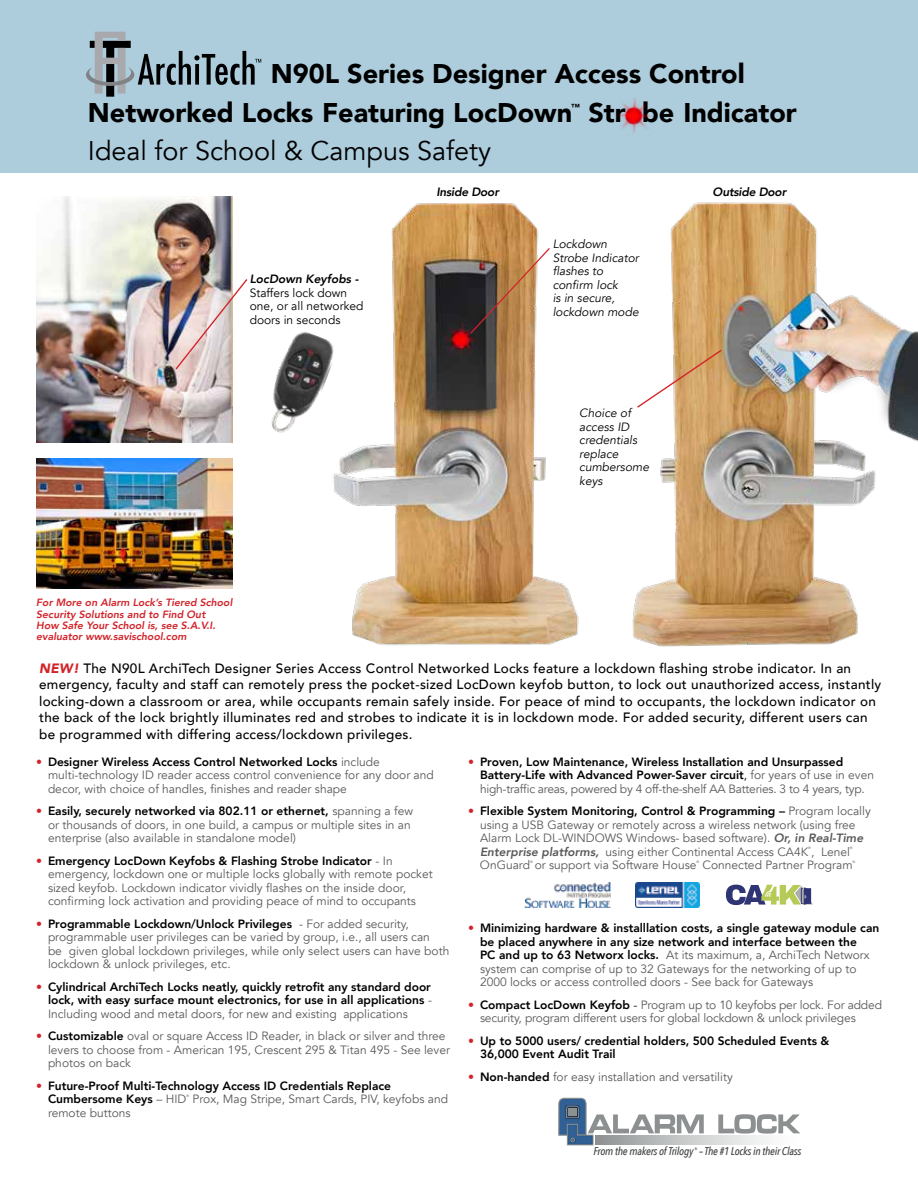
<style>
.page{position:relative;width:918px;height:1188px;background:#fff}
.page>*{position:absolute;margin:0;border:0;box-sizing:border-box;transform-origin:0 0}
.t1{font:900 27px/39px "Avenir";color:#000}
.t2{font:27px "Avenir";color:#000}
.t3{font:500 13.5px/16.5px "Avenir";letter-spacing:.02em;color:#000}
.t4{font:12px/13.5px "Avenir";color:#58595b}
.t5{font:800 12px/13.5px "Avenir";color:#000}
.t6{font:italic 12px/13.5px "Avenir";color:#000}
.t7{font:12px/13.5px "Avenir";color:#000}
.t8{font:italic 800 12px "Avenir";letter-spacing:-.02em;color:#000}
.t9{font:italic 800 12px "Avenir";color:#000}
.t10{font:italic 500 11.25px "Avenir Next Condensed";letter-spacing:-.02em;color:#3c3f40}
.t11{font:italic 800 10.5px/11.2px "Avenir";color:#d2232a}
.t12{font:900 8.7px "Avenir";color:#000}
.t13{font:3.45px "Avenir";color:#58595b}
.s1{font-weight:900;font-style:italic;color:#d2232a}
.s2{font-weight:800;color:#d2232a}
.s3{font-weight:800;color:#000}
.s4{color:#d2232a}
.s5{font-weight:400;color:#58595b}
.s6{font-weight:400}
.s7{font-weight:800;font-style:italic}
.s8{color:#000}
</style>
<div class="page">
<div style="left:0;top:0;width:918px;height:173px;background:#adccdc"></div>
<img style="left:333px;top:203px;width:246px;height:443px">
<img style="left:632px;top:202px;width:286px;height:445px">
<img style="left:36px;top:459px;width:196px;height:130px">
<img style="left:36px;top:197px;width:196px;height:246px">
<img style="left:271px;top:327px;width:69px;height:115px">
<img style="left:616px;top:98px;width:37px;height:35px">
<svg style="left:86px;top:32px;width:175px;height:65px"></svg>
<img style="left:469px;top:247px;width:82px;height:88px">
<svg style="left:636px;top:348px;width:87px;height:61px"></svg>
<img style="left:174px;top:278px;width:74px;height:93px">
<svg style="left:718px;top:1114px;width:82px;height:20px"></svg>
<svg style="left:558px;top:1097px;width:146px;height:49px"></svg>
<svg style="left:595px;top:1136px;width:173px;height:8px"></svg>
<img style="left:636px;top:883px;width:63px;height:24px">
<svg style="left:726px;top:885px;width:87px;height:20px"></svg>
<img style="left:525px;top:883px;width:85px;height:24px">
<h1 class="t1" style="left:88px;top:54px;width:658px;text-indent:183px">N90L Series Designer Access Control<br>Networked Locks Featuring LocDown</h1>
<p class="t12" style="left:571px;top:99px;width:10px">™</p>
<h1 class="t1" style="left:588px;top:93px;width:210px">Strobe Indicator</h1>
<h1 class="t2" style="left:88px;top:135px;width:405px">Ideal for School &amp; Campus Safety</h1>
<p class="t9" style="left:250px;top:272px;width:110px">LocDown Keyfobs -</p>
<p class="t7" style="left:250px;top:286px;width:115px">Staffers lock down one, or all networked doors in seconds</p>
<p class="t11" style="left:36px;top:597px;width:198px">For More on Alarm Lock’s Tiered School Security Solutions and to Find Out<br>How Safe Your School is, see S.A.V.I. evaluator www.savischool.com</p>
<p class="t8" style="left:436px;top:184px;width:64px">Inside Door</p>
<p class="t8" style="left:713px;top:184px;width:75px">Outside Door</p>
<p class="t6" style="left:553px;top:237px;width:88px">Lockdown<br>Strobe Indicator flashes to confirm lock<br>is in secure, lockdown mode</p>
<p class="t6" style="left:579px;top:407px;width:71px">Choice of access ID credentials replace cumbersome keys</p>
<p class="t3" style="left:39px;top:659px;width:844px"><span class="s1">NEW!</span> The N90L ArchiTech Designer Series Access Control Networked Locks feature a lockdown flashing strobe indicator. In an emergency, faculty and staff can remotely press the pocket-sized LocDown keyfob button, to lock out unauthorized access, instantly locking-down a classroom or area, while occupants remain safely inside. For peace of mind to occupants, the lockdown indicator on the back of the lock brightly illuminates red and strobes to indicate it is in lockdown mode. For added security, different users can be programmed with differing access/lockdown privileges.</p>
<p class="t4" style="left:48px;top:755px;width:387px;text-indent:-12px"><span class="s2">•</span> <span class="s3">Designer Wireless Access Control Networked Locks</span> include multi-technology ID reader access control convenience for any door and decor, with choice of handles, finishes and reader shape</p>
<p class="t4" style="left:48px;top:805px;width:367px;text-indent:-12px"><span class="s2">•</span> <span class="s3">Easily, securely networked via 802.11 or ethernet,</span> spanning a few or thousands of doors, in one build, a campus or multiple sites in an enterprise (also available in standalone model)</p>
<p class="t4" style="left:48px;top:854px;width:386px;text-indent:-12px"><span class="s2">•</span> <span class="s3">Emergency LocDown Keyfobs &amp; Flashing Strobe Indicator</span> - In emergency, lockdown one or multiple locks globally with remote pocket sized keyfob. Lockdown indicator vividly flashes on the inside door, confirming lock activation and providing peace of mind to occupants</p>
<p class="t4" style="left:48px;top:917px;width:403px;text-indent:-12px"><span class="s2">•</span> <span class="s3">Programmable Lockdown/Unlock Privileges</span> - For added security, programmable user privileges can be varied by group, i.e., all users can<br>be given global lockdown privileges, while only select users can have both lockdown &amp; unlock privileges, etc.</p>
<p class="t5" style="left:48px;top:980px;width:386px;text-align:justify;text-indent:-12px"><span class="s4">•</span> Cylindrical ArchiTech Locks neatly, quickly retrofit any standard door lock, with easy surface mount electronics, for use in all applications <span class="s5">- Including wood and metal doors, for new and existing applications</span></p>
<p class="t4" style="left:48px;top:1030px;width:404px;text-indent:-12px"><span class="s2">•</span> <span class="s3">Customizable</span> oval or square Access ID Reader, in black or silver and three levers to choose from - American 195, Crescent 295 &amp; Titan 495 - See lever photos on back</p>
<p class="t5" style="left:48px;top:1079px;width:345px;text-indent:-12px"><span class="s4">•</span> Future-Proof Multi-Technology Access ID Credentials Replace<br>Cumbersome Keys <span class="s5">– HID</span></p>
<p class="t5" style="left:480px;top:755px;width:396px;text-indent:-12px"><span class="s4">•</span> Proven, Low Maintenance, Wireless Installation and Unsurpassed<br>Battery-Life with Advanced Power-Saver circuit<span class="s6">,</span> <span class="s5">for years of use in even high-traffic areas, powered by 4 off-the-shelf AA Batteries. 3 to 4 years, typ.</span></p>
<p class="t4" style="left:480px;top:805px;width:392px;text-indent:-12px"><span class="s2">•</span> <span class="s3">Flexible System Monitoring, Control &amp; Programming –</span> Program locally using a USB Gateway or remotely across a wireless network (using free Alarm Lock DL-WINDOWS Windows- based software). <span class="s7">Or, in Real-Time Enterprise platforms,</span> using either Continental Access CA4K , Lenel</p>
<p class="t13" style="left:808px;top:846px;width:4px">®</p>
<p class="t13" style="left:850px;top:846px;width:4px">®</p>
<p class="t4" style="left:480px;top:859px;width:218px">OnGuard or support via Software House</p>
<p class="t13" style="left:530px;top:860px;width:4px">®</p>
<p class="t13" style="left:697px;top:860px;width:4px">®</p>
<p class="t4" style="left:703px;top:859px;width:151px">Connected Partner Program</p>
<p class="t13" style="left:853px;top:860px;width:4px">®</p>
<p class="t5" style="left:480px;top:921px;width:401px;text-indent:-12px"><span class="s4">•</span> Minimizing hardware &amp; installlation costs, a single gateway module can be placed anywhere in any size network and interface between the<br>PC and up to 63 Networx locks. <span class="s5">At its maximum, a, ArchiTech Networx system can comprise of up to 32 Gateways for the networking of up to 2000 locks or access controlled doors - See back for Gateways</span></p>
<p class="t4" style="left:480px;top:998px;width:404px;text-indent:-12px"><span class="s2">•</span> <span class="s3">Compact LocDown Keyfob</span> <span class="s8">-</span> Program up to 10 keyfobs per lock. For added security, program different users for global lockdown &amp; unlock privileges</p>
<p class="t5" style="left:480px;top:1034px;width:351px;text-indent:-12px"><span class="s4">•</span> Up to 5000 users/ credential holders, 500 Scheduled Events &amp;<br>36,000 Event Audit Trail</p>
<p class="t4" style="left:468px;top:1070px;width:266px"><span class="s2">•</span> <span class="s3">Non-handed</span> for easy installation and versatility</p>
<p class="t13" style="left:186px;top:1094px;width:4px">®</p>
<p class="t4" style="left:193px;top:1093px;width:257px">Prox, Mag Stripe, Smart Cards, PIV, keyfobs and</p>
<p class="t4" style="left:48px;top:1106px;width:84px">remote buttons</p>
<p class="t10" style="left:594px;top:1145px;width:209px">From the makers of Trilogy<sup>®</sup> – The #1 Locks in their Class</p>
</div>
